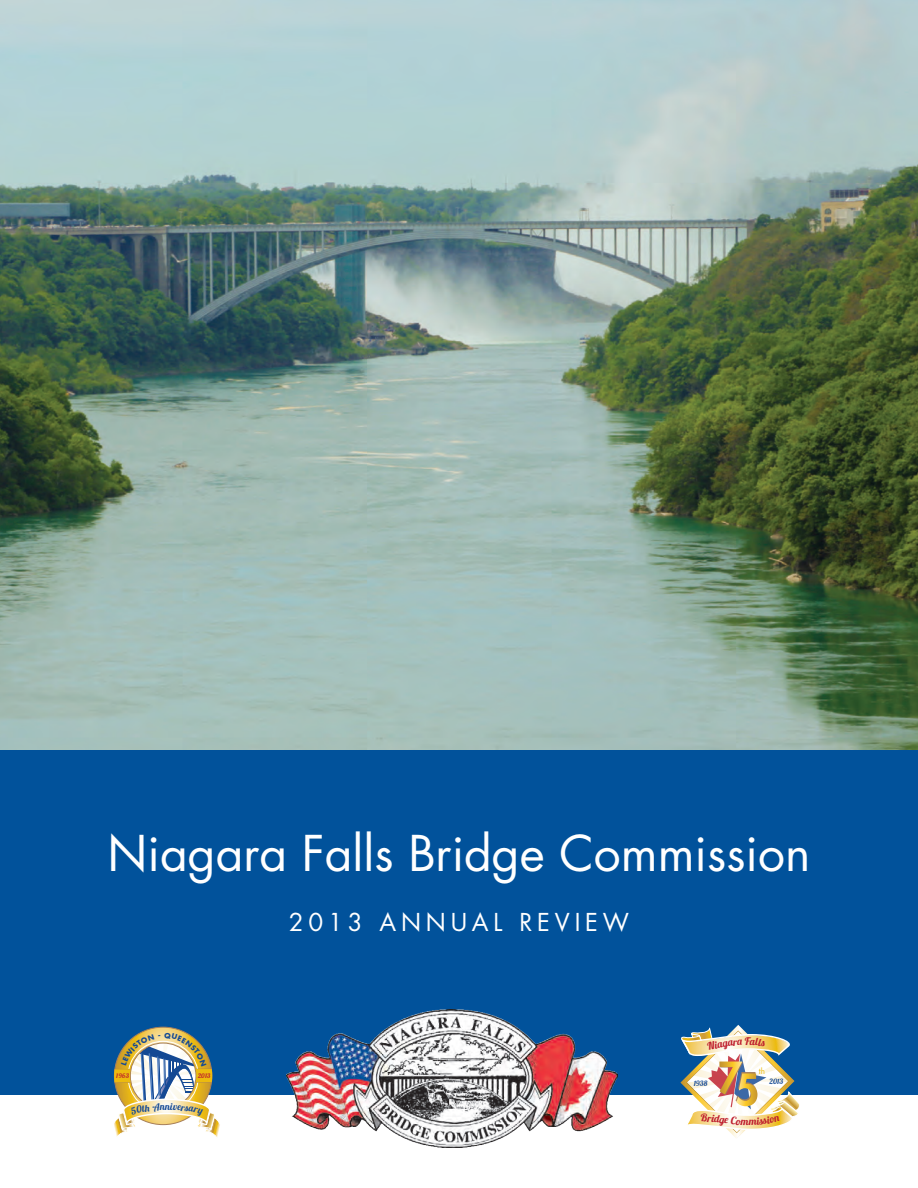
<style>
.page{position:relative;width:918px;height:1188px;background:#fff}
.page>*{position:absolute;margin:0;border:0;box-sizing:border-box;transform-origin:0 0}
.t1{font:48px "Futura";color:#fff}
.t2{font:800 42.45px "Futura";color:#a77f59}
.t3{font:24px "Futura";letter-spacing:.2em;color:#fff}
.t4{font:10.5px "Lobster 1.3";color:#be1d2c}
.t5{font:8.1px "Futura";color:#ecbb0e}
.t6{font:7.35px "Lobster 1.3";color:#144994}
.t7{font:6.3px "Lobster 1.3";letter-spacing:.06em;color:#be1d2c}
</style>
<div class="page">
<div style="left:0;top:750px;width:918px;height:345px;background:#01529b"></div>
<img style="left:0;top:0;width:918px;height:750px">
<img style="left:287px;top:1010px;width:330px;height:137px">
<svg style="left:113px;top:1027px;width:107px;height:110px"></svg>
<svg style="left:680px;top:1025px;width:120px;height:113px"></svg>
<p class="t1" style="left:108px;top:821px;width:704px">Niagara Falls Bridge Commission</p>
<p class="t3" style="left:289px;top:906px;width:342px">2013 ANNUAL REVIEW</p>
<p class="t7" style="left:116px;top:1072px;width:14px">1963</p>
<p class="t7" style="left:198px;top:1072px;width:14px">2013</p>
<p class="t6" style="left:694px;top:1079px;width:15px">1938</p>
<p class="t2" style="left:719px;top:1050px;width:26px">7</p>
<p class="t5" style="left:759px;top:1066px;width:8px">th</p>
<p class="t2" style="left:734px;top:1060px;width:26px">5</p>
<p class="t6" style="left:769px;top:1076px;width:15px">2013</p>
<p class="t4" style="left:701px;top:1111px;width:26px;rotate:5deg">Bridg</p>
</div>
